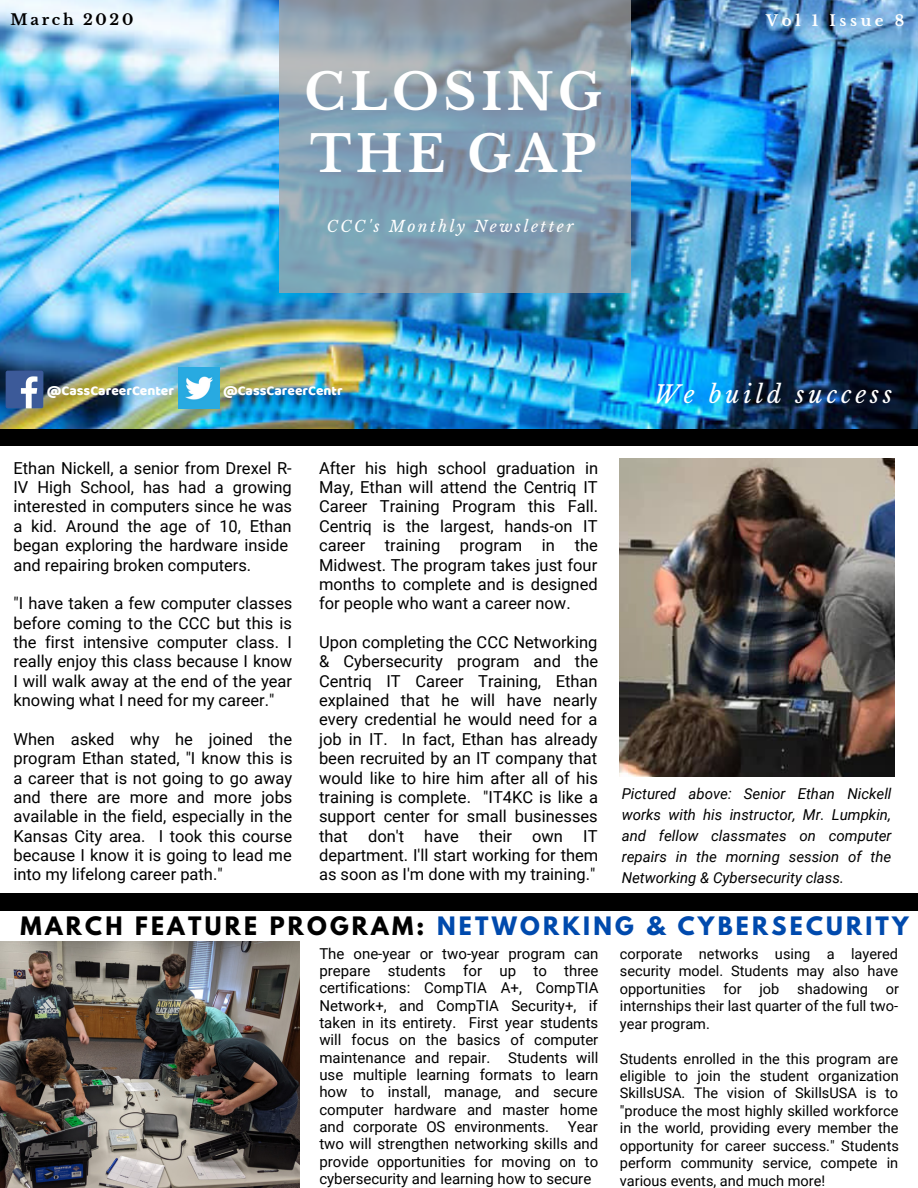
<style>
.page{position:relative;width:918px;height:1188px;background:#fff}
.page>*{position:absolute;margin:0;border:0;box-sizing:border-box;transform-origin:0 0}
.t1{font:700 49.8px/61.3px "Libre Baskerville";letter-spacing:.09em;color:#fff}
.t2{font:italic 24px "Libre Baskerville";letter-spacing:.16em;color:#fff}
.t3{font:700 22.5px "League Spartan";letter-spacing:.145em;color:#004aad}
.t4{font:16.5px/19.4px "Roboto";color:#000;text-align:justify}
.t5{font:italic 15.6px "Libre Baskerville";letter-spacing:.16em;color:#fff}
.t6{font:15px/17.4px "Roboto";color:#000;text-align:justify}
.t7{font:italic 15px/20.9px "Roboto";color:#000;text-align:justify}
.t8{font:700 15px "Libre Baskerville";letter-spacing:.24em;color:#fff}
.t9{font:700 15px "Libre Baskerville";letter-spacing:.18em;color:#000}
.t10{font:14.55px/17.5px "Roboto";color:#000;text-align:justify}
.t11{font:13.8px "Baloo Bhai";color:#fff}
.s1{color:#000}
</style>
<div class="page">
<img style="left:0;top:0;width:918px;height:429px">
<svg style="left:280px;top:0;width:351px;height:293px;background:#879eae"></svg>
<img style="left:0;top:942px;width:299px;height:246px">
<img style="left:178px;top:367px;width:42px;height:42px">
<img style="left:6px;top:370px;width:38px;height:39px">
<div style="left:0;top:894px;width:918px;height:16px;background:#000"></div>
<div style="left:0;top:429px;width:918px;height:17px;background:#000"></div>
<img style="left:620px;top:458px;width:274px;height:319px">
<p class="t9" style="left:11px;top:10px;width:124px">March 2020</p>
<h1 class="t1" style="left:305px;top:62px;width:299px">CLOSING<br>THE GAP</h1>
<p class="t5" style="left:327px;top:217px;width:249px">CCC's Monthly Newsletter</p>
<p class="t8" style="left:766px;top:11px;width:140px">Vol 1 Issue 8</p>
<p class="t11" style="left:47px;top:383px;width:129px">@CassCareerCenter</p>
<p class="t11" style="left:223px;top:383px;width:121px">@CassCareerCentr</p>
<p class="t4" style="left:14px;top:458px;width:280px;text-align:left">Ethan Nickell, a senior from Drexel R-IV High School, has had a growing interested in computers since he was a kid. Around the age of 10, Ethan began exploring the hardware inside and repairing broken computers.</p>
<p class="t4" style="left:14px;top:594px;width:280px">"I have taken a few computer classes before coming to the CCC but this is the first intensive computer class. I really enjoy this class because I know I will walk away at the end of the year knowing what I need for my career."</p>
<p class="t4" style="left:14px;top:729px;width:280px">When asked why he joined the program Ethan stated, "I know this is a career that is not going to go away and there are more and more jobs available in the field, especially in the Kansas City area. I took this course because I know it is going to lead me into my lifelong career path."</p>
<p class="t4" style="left:319px;top:458px;width:281px">After his high school graduation in May, Ethan will attend the Centriq IT Career Training Program this Fall.<br>Centriq is the largest, hands-on IT career training program in the Midwest. The program takes just four months to complete and is designed for people who want a career now.</p>
<p class="t4" style="left:319px;top:633px;width:281px">Upon completing the CCC Networking &amp; Cybersecurity program and the Centriq IT Career Training, Ethan explained that he will have nearly every credential he would need for a job in IT. In fact, Ethan has already been recruited by an IT company that would like to hire him after all of his training is complete. "IT4KC is like a support center for small businesses that don't have their own IT department. I'll start working for them as soon as I'm done with my training."</p>
<h2 class="t2" style="left:654px;top:380px;width:240px">We build success</h2>
<p class="t7" style="left:622px;top:784px;width:271px">Pictured above: Senior Ethan Nickell works with his instructor, Mr. Lumpkin, and fellow classmates on computer repairs in the morning session of the Networking &amp; Cybersecurity class.</p>
<h3 class="t3" style="left:21px;top:915px;width:890px"><span class="s1">MARCH FEATURE PROGRAM:</span> NETWORKING &amp; CYBERSECURITY</h3>
<p class="t10" style="left:620px;top:945px;width:281px">corporate networks using a layered security model. Students may also have opportunities for job shadowing or internships their last quarter of the full two&shy;year program.</p>
<p class="t10" style="left:620px;top:1050px;width:281px">Students enrolled in the this program are eligible to join the student organization SkillsUSA. The vision of SkillsUSA is to "produce the most highly skilled workforce in the world, providing every member the opportunity for career success." Students perform community service, compete in various events, and much more!</p>
<p class="t6" style="left:319px;top:945px;width:281px">The one-year or two-year program can prepare students for up to three certifications: CompTIA A+, CompTIA Network+, and CompTIA Security+, if taken in its entirety. First year students will focus on the basics of computer maintenance and repair. Students will use multiple learning formats to learn how to install, manage, and secure computer hardware and master home and corporate OS environments. Year two will strengthen networking skills and provide opportunities for moving on to cybersecurity and learning how to secure</p>
</div>
